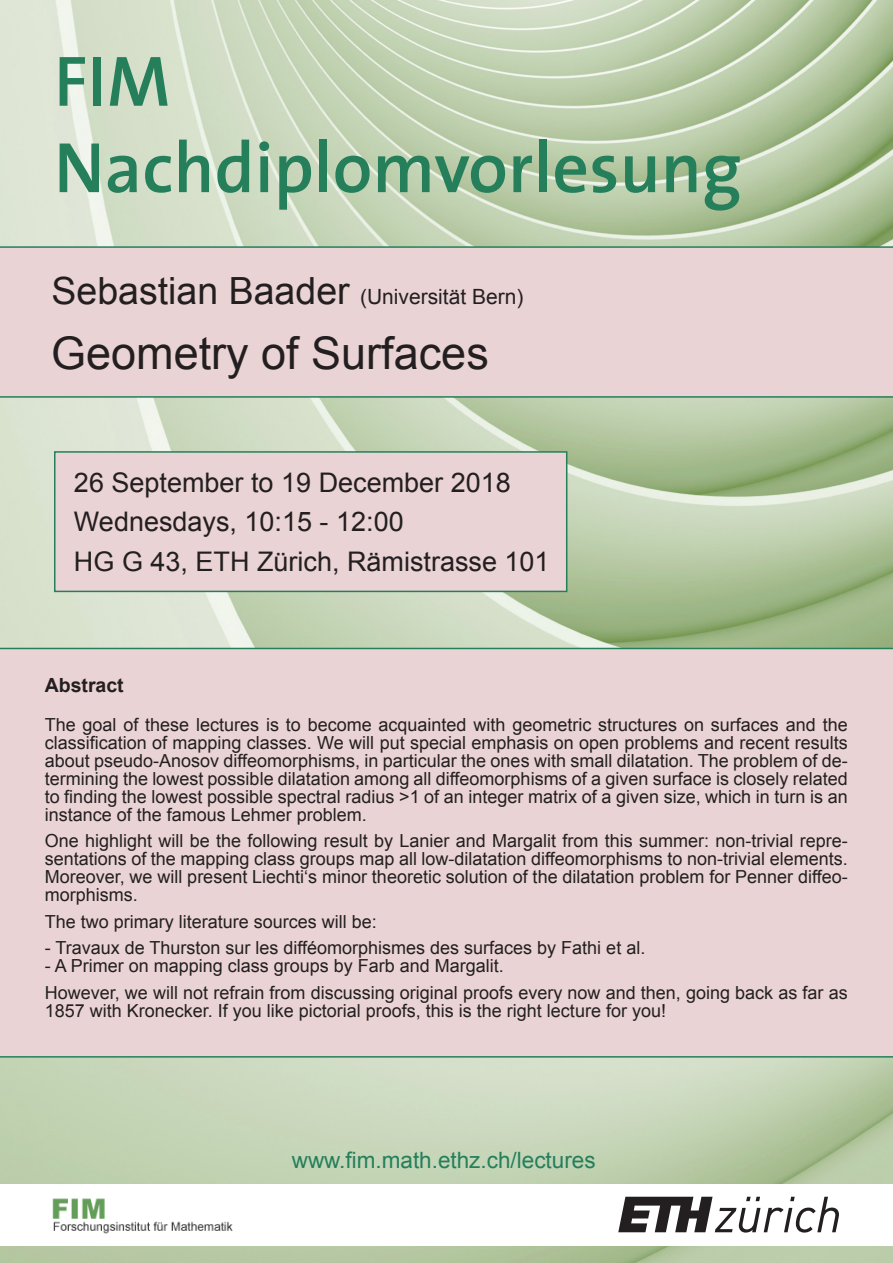
<style>
.page{position:relative;width:893px;height:1263px;background:#fff}
.page>*{position:absolute;margin:0;border:0;box-sizing:border-box;transform-origin:0 0}
.t1{font:600 72px "ETH";color:#257f5b}
.t2{font:45px "Arial";color:#231f20}
.t3{font:27px "Arial";color:#231f20}
.t4{font:22.5px "Arial";color:#257f5b}
.t5{font:21px "Arial";color:#231f20}
.t6{font:700 19.5px "Arial";color:#231f20}
.t7{font:18px/18px "Arial";color:#231f20;text-align:justify}
.s1{font-size:37.5px}
</style>
<div class="page">
<img style="left:0;top:0;width:893px;height:1263px">
<div style="left:0;top:1184px;width:893px;height:61px;background:#fff"></div>
<img style="left:52px;top:1198px;width:181px;height:36px">
<svg style="left:618px;top:1197px;width:221px;height:35px"></svg>
<div style="left:0;top:648px;width:893px;height:409px;background:#ead3d4"></div>
<div style="left:0;top:246px;width:893px;height:152px;background:#ead3d4"></div>
<div style="left:54px;top:451px;width:513px;height:141px;background:#ead3d4;border:2px solid #257f5b"></div>
<p class="t1" style="left:54px;top:21px;width:118px">FIM</p>
<p class="t1" style="left:54px;top:108px;width:689px">Nachdiplomvorlesung</p>
<p class="t5" style="left:52px;top:283px;width:473px"><span class="s1">Sebastian Baader</span> (Universität Bern)</p>
<p class="t2" style="left:51px;top:323px;width:439px">Geometry of Surfaces</p>
<p class="t3" style="left:74px;top:464px;width:438px">26 September to 19 December 2018</p>
<p class="t3" style="left:74px;top:504px;width:331px">Wednesdays, 10:15 - 12:00</p>
<p class="t3" style="left:74px;top:544px;width:477px">HG G 43, ETH Zürich, Rämistrasse 101</p>
<p class="t6" style="left:45px;top:672px;width:81px">Abstract</p>
<p class="t7" style="left:45px;top:716px;width:805px">The goal of these lectures is to become acquainted with geometric structures on surfaces and the classification of mapping classes. We will put special emphasis on open problems and recent results about pseudo-Anosov diffeomorphisms, in particular the ones with small dilatation. The problem of de&shy;termining the lowest possible dilatation among all diffeomorphisms of a given surface is closely related to finding the lowest possible spectral radius &gt;1 of an integer matrix of a given size, which in turn is an instance of the famous Lehmer problem.</p>
<p class="t7" style="left:45px;top:832px;width:805px">One highlight will be the following result by Lanier and Margalit from this summer: non-trivial repre&shy;sentations of the mapping class groups map all low-dilatation diffeomorphisms to non-trivial elements.<br>Moreover, we will present Liechti‘s minor theoretic solution of the dilatation problem for Penner diffeo&shy;morphisms.</p>
<p class="t7" style="left:45px;top:913px;width:334px">The two primary literature sources will be:</p>
<p class="t7" style="left:45px;top:939px;width:602px">- Travaux de Thurston sur les difféomorphismes des surfaces by Fathi et al.</p>
<p class="t7" style="left:45px;top:957px;width:461px">- A Primer on mapping class groups by Farb and Margalit.</p>
<p class="t7" style="left:45px;top:984px;width:805px">However, we will not refrain from discussing original proofs every now and then, going back as far as<br>1857 with Kronecker. If you like pictorial proofs, this is the right lecture for you!</p>
<p class="t4" style="left:292px;top:1146px;width:305px">www.fim.math.ethz.ch/lectures</p>
</div>
